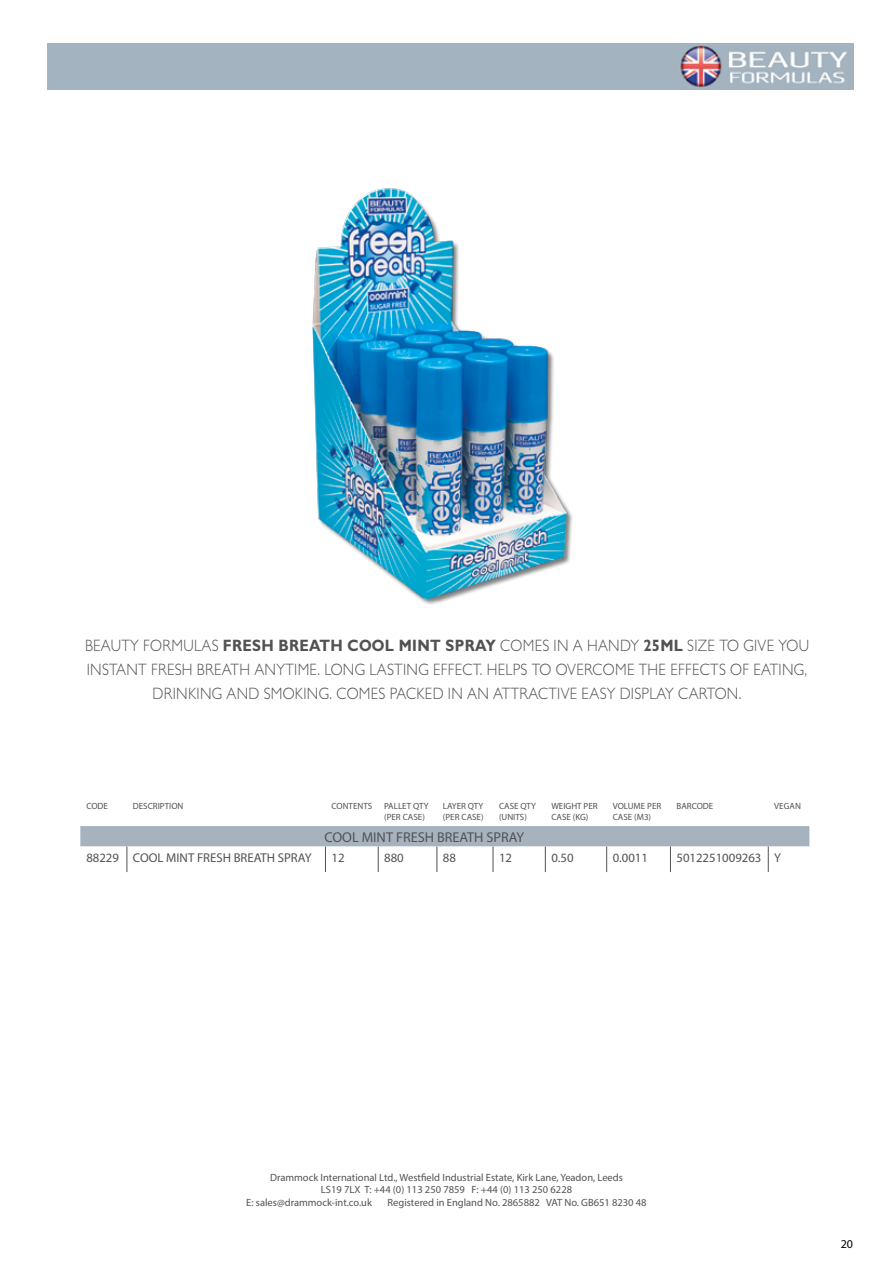
<style>
.page{position:relative;width:893px;height:1263px;background:#fff}
.page>*{position:absolute;margin:0;border:0;box-sizing:border-box;transform-origin:0 0}
.t1{font:300 16.5px/24px "Gill Sans";letter-spacing:.02em;color:#525252;text-align:center;scale:.9 1}
.t2{font:14.25px "Myriad Pro";color:#525252}
.t3{font:12.75px "Myriad Pro";color:#525252}
.t4{font:12px "Myriad Pro";color:#000}
.t5{font:10.5px "Myriad Pro";color:#525252}
.t6{font:9px/10.8px "Myriad Pro";color:#525252}
.s1{font-weight:700}
</style>
<div class="page">
<div style="left:48px;top:43px;width:806px;height:47px;background:#a3b3bf"></div>
<img style="left:312px;top:188px;width:261px;height:417px">
<svg style="left:80px;top:826px;width:729px;height:46px"></svg>
<img style="left:680px;top:45px;width:167px;height:42px">
<p class="t1" style="left:85px;top:633px;width:806px">BEAUTY FORMULAS <span class="s1">FRESH BREATH COOL MINT SPRAY</span> COMES IN A HANDY <span class="s1">25ML</span> SIZE TO GIVE YOU<br>INSTANT FRESH BREATH ANYTIME. LONG LASTING EFFECT. HELPS TO OVERCOME THE EFFECTS OF EATING,<br>DRINKING AND SMOKING. COMES PACKED IN AN ATTRACTIVE EASY DISPLAY CARTON.</p>
<p class="t6" style="left:86px;top:801px;width:23px">CODE</p>
<p class="t6" style="left:133px;top:801px;width:52px">DESCRIPTION</p>
<p class="t6" style="left:331px;top:801px;width:42px">CONTENTS</p>
<p class="t6" style="left:384px;top:801px;width:46px">PALLET QTY (PER CASE)</p>
<p class="t6" style="left:443px;top:801px;width:42px">LAYER QTY (PER CASE)</p>
<p class="t6" style="left:499px;top:801px;width:39px">CASE QTY (UNITS)</p>
<p class="t6" style="left:551px;top:801px;width:48px">WEIGHT PER<br>CASE (KG)</p>
<p class="t6" style="left:613px;top:801px;width:50px">VOLUME PER<br>CASE (M3)</p>
<p class="t6" style="left:676px;top:801px;width:38px">BARCODE</p>
<p class="t6" style="left:774px;top:801px;width:28px">VEGAN</p>
<p class="t2" style="left:324px;top:828px;width:201px">COOL MINT FRESH BREATH SPRAY</p>
<p class="t3" style="left:86px;top:850px;width:227px">88229 COOL MINT FRESH BREATH SPRAY</p>
<p class="t3" style="left:331px;top:850px;width:15px">12</p>
<p class="t3" style="left:384px;top:850px;width:21px">880</p>
<p class="t3" style="left:443px;top:850px;width:15px">88</p>
<p class="t3" style="left:499px;top:850px;width:15px">12</p>
<p class="t3" style="left:551px;top:850px;width:24px">0.50</p>
<p class="t3" style="left:613px;top:850px;width:37px">0.0011</p>
<p class="t3" style="left:676px;top:850px;width:106px">5012251009263 Y</p>
<p class="t5" style="left:270px;top:1171px;width:354px">Drammock International Ltd., Westfield Industrial Estate, Kirk Lane, Yeadon, Leeds</p>
<p class="t5" style="left:321px;top:1183px;width:253px">LS19 7LX T: +44 (0) 113 250 7859 F: +44 (0) 113 250 6228</p>
<p class="t5" style="left:246px;top:1196px;width:127px">E: sales@drammock-int.co.uk</p>
<p class="t5" style="left:388px;top:1196px;width:261px">Registered in England No. 2865882 VAT No. GB651 8230 48</p>
<p class="t4" style="left:841px;top:1236px;width:14px">20</p>
</div>
